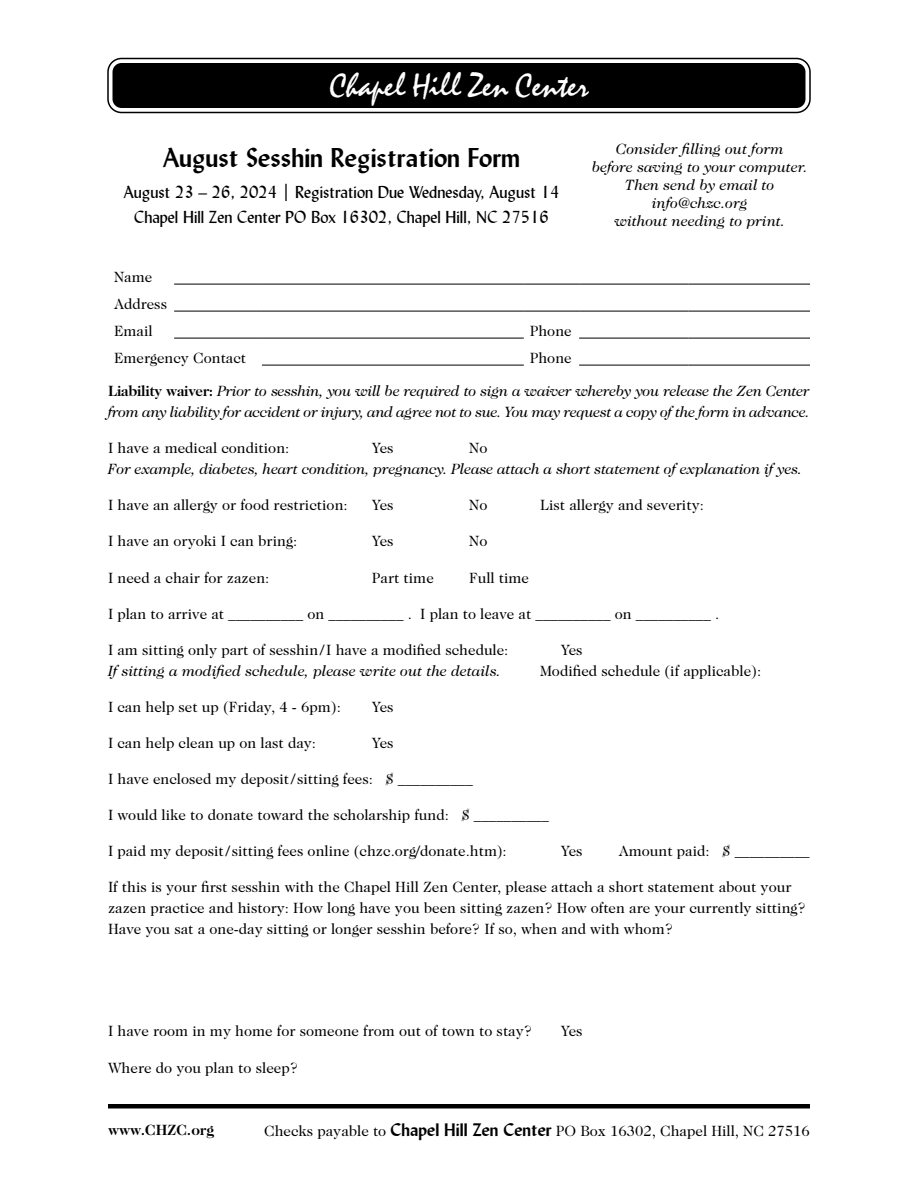
<style>
.page{position:relative;width:918px;height:1188px;background:#fff}
.page>*{position:absolute;margin:0;border:0;box-sizing:border-box;transform-origin:0 0}
.t1{font:33px "Mistral Std";color:#fff}
.t2{font:700 27px "Lydian BT";color:#000}
.t3{font:17.25px/24.8px "Lydian BT";color:#000;text-align:center}
.t4{font:15px/27px "Caslon 224 Std";color:#000}
.t5{font:italic 15px/18px "Caslon 224 Std";letter-spacing:-.01em;color:#000}
.t6{font:700 15px "Caslon 224 Std";color:#000}
.s1{font-weight:700;font-style:normal}
.s2{font-family:"Lydian BT";font-weight:700;font-size:18px}
</style>
<div class="page">
<hr style="left:174px;top:284px;width:88px;height:1px;background:#000">
<hr style="left:262px;top:284px;width:262px;height:1px;background:#000">
<hr style="left:524px;top:284px;width:55px;height:1px;background:#000">
<hr style="left:579px;top:284px;width:110px;height:1px;background:#000">
<hr style="left:688px;top:284px;width:122px;height:1px;background:#000">
<hr style="left:174px;top:311px;width:88px;height:1px;background:#000">
<hr style="left:262px;top:311px;width:262px;height:1px;background:#000">
<hr style="left:524px;top:311px;width:55px;height:1px;background:#000">
<hr style="left:579px;top:311px;width:110px;height:1px;background:#000">
<hr style="left:688px;top:311px;width:122px;height:1px;background:#000">
<hr style="left:174px;top:338px;width:88px;height:1px;background:#000">
<hr style="left:262px;top:338px;width:262px;height:1px;background:#000">
<hr style="left:579px;top:338px;width:110px;height:1px;background:#000">
<hr style="left:688px;top:338px;width:122px;height:1px;background:#000">
<hr style="left:262px;top:365px;width:262px;height:1px;background:#000">
<hr style="left:579px;top:365px;width:110px;height:1px;background:#000">
<hr style="left:688px;top:365px;width:122px;height:1px;background:#000">
<div style="left:108px;top:58px;width:702px;height:54px;background:#000;border-radius:14px"></div>
<div style="left:104px;top:54px;width:710px;height:63px;border:9px solid #fff;border-radius:14px"></div>
<div style="left:107px;top:58px;width:704px;height:55px;border:2px solid #000;border-radius:14px"></div>
<hr style="left:108px;top:1104px;width:702px;height:4px;background:#000">
<h1 class="t1" style="left:330px;top:66px;width:260px">Chapel Hill Zen Center</h1>
<h2 class="t2" style="left:163px;top:141px;width:359px">August Sesshin Registration Form</h2>
<p class="t3" style="left:124px;top:180px;width:437px">August 23 – 26, 2024 | Registration Due Wednesday, August 14<br>Chapel Hill Zen Center PO Box 16302, Chapel Hill, NC 27516</p>
<p class="t4" style="left:114px;top:263px;width:55px">Name<br>Address<br>Email</p>
<p class="t4" style="left:530px;top:317px;width:43px">Phone</p>
<p class="t4" style="left:114px;top:344px;width:134px">Emergency Contact</p>
<p class="t4" style="left:530px;top:344px;width:43px">Phone</p>
<p class="t5" style="left:592px;top:140px;width:217px;text-align:center">Consider filling out form<br>before saving to your computer.<br>Then send by email to info@chzc.org<br>without needing to print.</p>
<p class="t5" style="left:108px;top:380px;width:703px;line-height:21px"><span class="s1">Liability waiver:</span> Prior to sesshin, you will be required to sign a waiver whereby you release the Zen Center from any liability for accident or injury, and agree not to sue. You may request a copy of the form in advance.</p>
<p class="t4" style="left:108px;top:434px;width:183px">I have a medical condition:</p>
<p class="t4" style="left:372px;top:434px;width:23px">Yes</p>
<p class="t4" style="left:469px;top:434px;width:20px">No</p>
<p class="t5" style="left:108px;top:460px;width:696px">For example, diabetes, heart condition, pregnancy. Please attach a short statement of explanation if yes.</p>
<p class="t4" style="left:108px;top:492px;width:241px">I have an allergy or food restriction:</p>
<p class="t4" style="left:372px;top:492px;width:23px">Yes</p>
<p class="t4" style="left:469px;top:492px;width:20px">No</p>
<p class="t4" style="left:540px;top:492px;width:165px">List allergy and severity:</p>
<p class="t4" style="left:108px;top:528px;width:191px">I have an oryoki I can bring:</p>
<p class="t4" style="left:372px;top:528px;width:23px">Yes</p>
<p class="t4" style="left:469px;top:528px;width:20px">No</p>
<p class="t4" style="left:108px;top:564px;width:163px">I need a chair for zazen:</p>
<p class="t4" style="left:372px;top:564px;width:63px">Part time</p>
<p class="t4" style="left:469px;top:564px;width:61px">Full time</p>
<p class="t4" style="left:108px;top:600px;width:613px">I plan to arrive at __________ on __________ . I plan to leave at __________ on __________ .</p>
<p class="t4" style="left:108px;top:636px;width:402px">I am sitting only part of sesshin/I have a modified schedule:</p>
<p class="t4" style="left:561px;top:636px;width:23px">Yes</p>
<p class="t5" style="left:108px;top:662px;width:395px">If sitting a modified schedule, please write out the details.</p>
<p class="t4" style="left:540px;top:657px;width:223px">Modified schedule (if applicable):</p>
<p class="t4" style="left:108px;top:693px;width:234px">I can help set up (Friday, 4 - 6pm):</p>
<p class="t4" style="left:372px;top:693px;width:23px">Yes</p>
<p class="t4" style="left:108px;top:729px;width:210px">I can help clean up on last day:</p>
<p class="t4" style="left:372px;top:729px;width:23px">Yes</p>
<p class="t4" style="left:108px;top:765px;width:366px">I have enclosed my deposit/ sitting fees: $ __________</p>
<p class="t4" style="left:108px;top:801px;width:442px">I would like to donate toward the scholarship fund: $ __________</p>
<p class="t4" style="left:108px;top:838px;width:400px">I paid my deposit/ sitting fees online (chzc.org/donate.htm):</p>
<p class="t4" style="left:561px;top:838px;width:23px">Yes</p>
<p class="t4" style="left:619px;top:838px;width:192px">Amount paid: $ __________</p>
<p class="t4" style="left:108px;top:877px;width:699px;line-height:21px">If this is your first sesshin with the Chapel Hill Zen Center, please attach a short statement about your zazen practice and history: How long have you been sitting zazen? How often are your currently sitting?<br>Have you sat a one-day sitting or longer sesshin before? If so, when and with whom?</p>
<p class="t4" style="left:108px;top:1018px;width:426px">I have room in my home for someone from out of town to stay?</p>
<p class="t4" style="left:561px;top:1018px;width:23px">Yes</p>
<p class="t4" style="left:108px;top:1054px;width:192px">Where do you plan to sleep?</p>
<p class="t6" style="left:108px;top:1121px;width:108px">www.CHZC.org</p>
<p class="t4" style="left:264px;top:1117px;width:547px">Checks payable to <span class="s2">Chapel Hill Zen Center</span> PO Box 16302, Chapel Hill, NC 27516</p>
</div>
